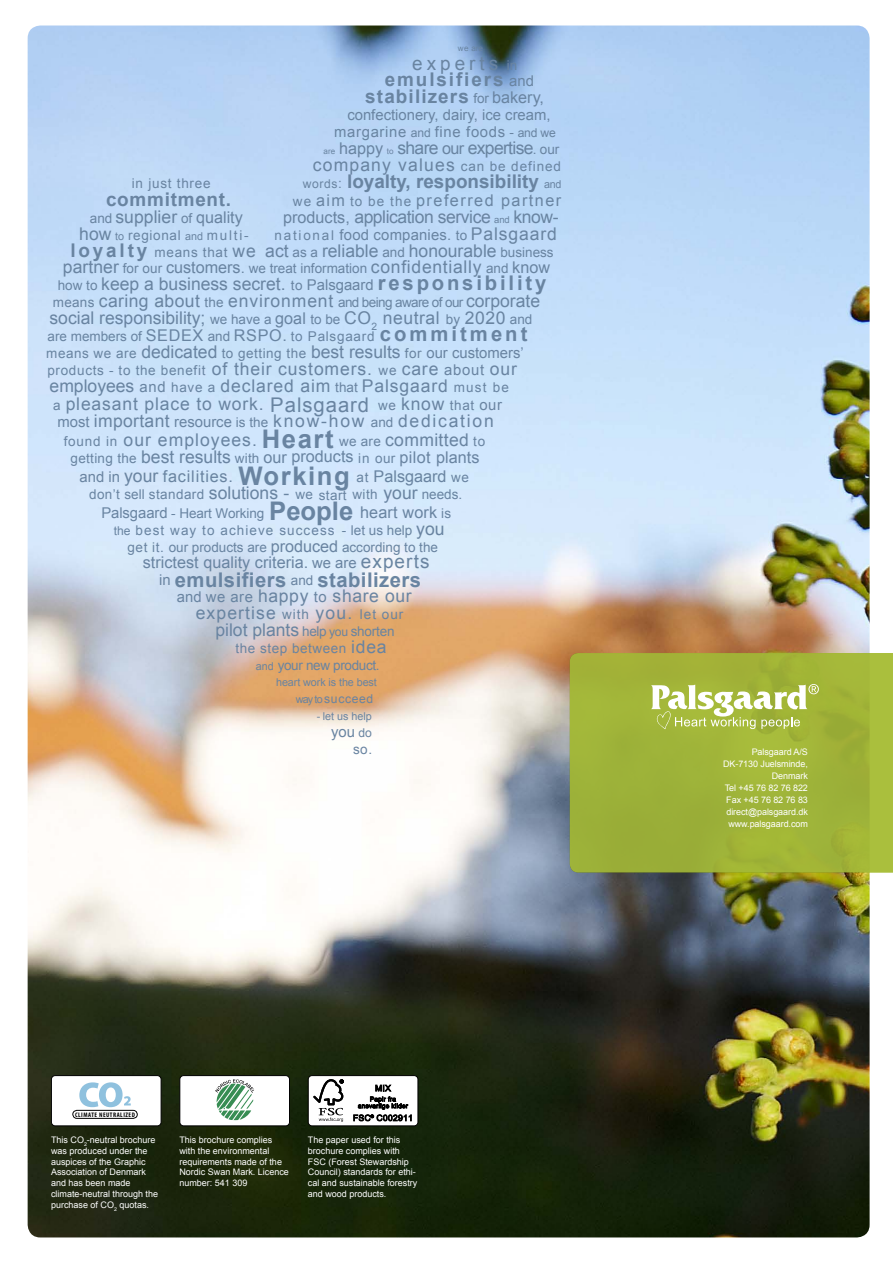
<style>
.page{position:relative;width:893px;height:1263px;background:#fff}
.page>*{position:absolute;margin:0;border:0;box-sizing:border-box;transform-origin:0 0}
.t1{font:700 20.25px "Arial";letter-spacing:.02em;color:#6984a1}
.t2{font:700 18.9px "Arial";color:#6984a1}
.t3{font:700 18.9px "Arial";letter-spacing:.06em;color:#6984a1}
.t4{font:700 18.9px "Arial";letter-spacing:.1em;color:#6984a1}
.t5{font:700 18.9px "Arial";letter-spacing:.04em;color:#6984a1}
.t6{font:18.9px "Arial";letter-spacing:.21em;color:#6984a1}
.t7{font:17.55px/16.8px "Arial";letter-spacing:.05em;color:#6984a1}
.t8{font:17.55px/17px "Arial";color:#6984a1}
.t9{font:17.55px/16.8px "Arial";letter-spacing:-.04em;color:#6984a1;text-align:center}
.t10{font:17.55px "Arial";letter-spacing:.06em;color:#6984a1}
.t11{font:17.55px "Arial";letter-spacing:-.025em;color:#6984a1}
.t12{font:17.55px "Arial";letter-spacing:.03em;color:#6984a1}
.t13{font:17.55px "Arial";letter-spacing:.065em;color:#6984a1}
.t14{font:17.55px "Arial";letter-spacing:.005em;color:#6984a1}
.t15{font:16.2px/18.9px "Arial";color:#6984a1;text-align:center}
.t16{font:16.2px "Arial";letter-spacing:.09em;color:#6984a1}
.t17{font:14.85px/16.8px "Arial";letter-spacing:.015em;color:#6984a1;text-align:center}
.t18{font:13.5px/16.8px "Arial";color:#6984a1;text-align:center}
.t19{font:13.5px/18.9px "Arial";letter-spacing:.01em;color:#6984a1;text-align:center}
.t20{font:13.5px/16.8px "Arial";letter-spacing:.03em;color:#6984a1}
.t21{font:13.5px "Arial";letter-spacing:.05em;color:#6984a1}
.t22{font:13.5px "Arial";letter-spacing:.055em;color:#6984a1}
.t23{font:12.15px "Arial";letter-spacing:.055em;color:#6984a1}
.t24{font:10.8px "Arial";letter-spacing:-.01em;color:#6984a1}
.t25{font:9px/10.8px "Arial";color:#fff}
.t26{font:8.1px "Arial";color:#6984a1}
.t27{font:700 condensed 6.6px "Myriad Pro";letter-spacing:.08em;color:#000}
.s1{font-size:13.5px}
.s2{font-weight:400;font-size:14.85px}
.s3{font-weight:400;font-size:13.5px}
.s4{font-weight:400;font-size:16.2px}
.s5{font-size:12.15px}
.s6{font-size:8.1px}
.s7{font-size:16.2px}
.s8{font-weight:400;font-size:12.15px}
.s9{font-weight:400;font-size:10.8px}
.s10{font-size:9.45px}
.s11{font-size:17.55px}
.s12{font-size:10.8px}
.s13{font-weight:700;font-size:18.9px}
.s14{font-size:14.85px}
.s15{font-weight:700;font-size:20.25px}
.s16{font-size:20.25px}
.s17{font-weight:700;font-size:25.65px}
.s18{font-size:18.9px}
</style>
<div class="page">
<img style="left:28px;top:26px;width:842px;height:1211px">
<svg style="left:570px;top:653px;width:323px;height:219px;fill:#a0b339"></svg>
<svg style="left:651px;top:684px;width:168px;height:45px"></svg>
<div style="left:51px;top:1075px;width:110px;height:51px;background:#fff;border-radius:4px"></div>
<div style="left:51px;top:1075px;width:110px;height:51px;border:1px solid #000;border-radius:4px"></div>
<svg style="left:79px;top:1082px;width:52px;height:25px"></svg>
<div style="left:72px;top:1110px;width:66px;height:9px;border:1px solid #000;border-radius:4px"></div>
<svg style="left:151px;top:1129px;width:5px;height:5px"></svg>
<div style="left:308px;top:1075px;width:110px;height:51px;background:#fff;border-radius:4px"></div>
<div style="left:308px;top:1075px;width:110px;height:51px;border:1px solid #000;border-radius:4px"></div>
<svg style="left:313px;top:1079px;width:31px;height:43px"></svg>
<svg style="left:353px;top:1084px;width:59px;height:37px"></svg>
<div style="left:180px;top:1075px;width:109px;height:51px;background:#fff;border-radius:4px"></div>
<div style="left:179px;top:1075px;width:111px;height:51px;border:1px solid #000;border-radius:4px"></div>
<svg style="left:215px;top:1079px;width:39px;height:41px"></svg>
<p class="t26" style="left:458px;top:43px;width:27px">we are</p>
<h2 class="t6" style="left:412px;top:51px;width:107px">experts <span class="s1">in</span></h2>
<h2 class="t4" style="left:385px;top:67px;width:151px">emulsifiers <span class="s2">and</span></h2>
<h2 class="t3" style="left:365px;top:84px;width:180px">stabilizers <span class="s3">for</span> <span class="s4">bakery,</span></h2>
<h3 class="t17" style="left:334px;top:107px;width:223px">confectionery, dairy, ice cream, margarine <span class="s5">and</span> fine foods <span class="s1">-</span> <span class="s5">and we</span></h3>
<h3 class="t9" style="left:313px;top:140px;width:250px"><span class="s6">are</span> <span class="s7">happy</span> <span class="s6">to</span> share <span class="s7">our</span> expertise<span class="s1">. our </span>company values <span class="s1">can be defined</span></h3>
<h3 class="t22" style="left:132px;top:175px;width:80px">in just three</h3>
<h2 class="t2" style="left:303px;top:169px;width:260px"><span class="s8">words</span><span class="s3">:</span> loyalty, responsibility <span class="s9">and</span></h2>
<h2 class="t5" style="left:106px;top:187px;width:127px">commitment.</h2>
<h3 class="t16" style="left:293px;top:190px;width:270px"><span class="s1">we</span> aim <span class="s1">to be the</span> preferred partner</h3>
<h3 class="t14" style="left:90px;top:205px;width:154px"><span class="s1">and</span> supplier <span class="s1">of</span> <span class="s7">quality</span></h3>
<h3 class="t11" style="left:283px;top:205px;width:277px"><span class="s7">products,</span> application service <span class="s10">and</span> know-</h3>
<h3 class="t21" style="left:79px;top:226px;width:171px"><span class="s11">how</span> <span class="s12">to</span> regional <span class="s12">and</span> multi-</h3>
<h3 class="t17" style="left:275px;top:226px;width:284px"><span class="s1">national</span> food companies. <span class="s1">to</span> <span class="s11">Palsgaard</span></h3>
<h3 class="t18" style="left:63px;top:244px;width:492px"><span class="s13">loyalty</span> means that <span class="s11">we act</span> as a <span class="s11">reliable</span> and <span class="s11">honourable</span> business <span class="s11">partner</span> for our <span class="s7">customers</span><span class="s14">.</span> we treat information <span class="s11">confidentially</span> and <span class="s7">know</span></h3>
<h3 class="t8" style="left:49px;top:276px;width:498px;text-indent:8px"><span class="s1">how to</span> keep a business secret. <span class="s1">to</span> <span class="s14">Palsgaard</span> <span class="s15">responsibility </span><span class="s1">means</span> caring about <span class="s1">the</span> environment <span class="s1">and being aware of our</span> corporate social responsibility; <span class="s1">we have a</span> <span class="s7">goal</span> <span class="s1">to be</span> CO<sub>2</sub> neutral <span class="s1">by</span> 2020 <span class="s1">and</span></h3>
<h3 class="t20" style="left:46px;top:328px;width:483px">are members of <span class="s7">SEDEX</span> and <span class="s7">RSPO.</span> to Palsgaard <span class="s15">commitment </span>means we are <span class="s11">dedicated</span> to getting the <span class="s11">best results</span> for <span class="s14">our customers’</span></h3>
<h3 class="t7" style="left:47px;top:360px;width:471px"><span class="s1">products - to the benefit</span> of their customers. <span class="s1">we</span> care <span class="s14">about</span> our employees <span class="s14">and</span> <span class="s1">have a</span> declared aim <span class="s1">that</span> Palsgaard <span class="s1">must be</span></h3>
<h3 class="t7" style="left:53px;top:396px;width:451px"><span class="s1">a</span> pleasant place to work. <span class="s16">Palsgaard</span> <span class="s1">we</span> know <span class="s1">that</span> <span class="s14">our most</span> important <span class="s14">resource</span> <span class="s1">is the</span> know-how <span class="s1">and</span> dedication</h3>
<h3 class="t10" style="left:64px;top:428px;width:423px"><span class="s1">found in</span> our employees. <span class="s17">Heart</span> <span class="s1">we are</span> committed <span class="s1">to</span></h3>
<h3 class="t15" style="left:71px;top:448px;width:410px"><span class="s1">getting the</span> <span class="s11">best results</span> <span class="s1">with</span> our products <span class="s1">in our</span> pilot plants <span class="s14">and in</span> <span class="s11">your</span> facilities. <span class="s17">Working</span> <span class="s1">at</span> Palsgaard <span class="s1">we</span></h3>
<h3 class="t19" style="left:89px;top:485px;width:375px">don’t sell standard <span class="s11">solutions -</span> we start with <span class="s11">your</span> needs.<br><span class="s14">Palsgaard</span> - Heart Working <span class="s17">People</span> <span class="s7">heart work</span> is</h3>
<h3 class="t18" style="left:114px;top:522px;width:332px"><span class="s5">the</span> best way to achieve success - let us help <span class="s11">you </span>get it. our products are <span class="s7">produced</span> according to the</h3>
<h3 class="t15" style="left:143px;top:553px;width:288px">strictest quality criteria. <span class="s14">we are</span> <span class="s18">experts</span></h3>
<h1 class="t1" style="left:159px;top:567px;width:263px"><span class="s2">in</span> emulsifiers <span class="s3">and</span> stabilizers</h1>
<h3 class="t12" style="left:177px;top:584px;width:236px"><span class="s14">and we are</span> happy <span class="s14">to</span> share our</h3>
<h3 class="t13" style="left:196px;top:601px;width:209px">expertise <span class="s1">with</span> you. <span class="s1">let our</span></h3>
<h3 class="t8" style="left:215px;top:621px;width:181px">pilot plants <span class="s1">help</span> <span class="s5">you</span> <span class="s1">shorten</span></h3>
<h3 class="t19" style="left:256px;top:640px;width:132px;line-height:16.8px;text-align:left;text-indent:-20px">the step between <span class="s11">idea </span><span class="s12">and</span> your new product.</h3>
<p class="t24" style="left:276px;top:676px;width:102px">heart work is the best</p>
<h3 class="t23" style="left:296px;top:691px;width:79px"><span class="s12">way to</span> succeed</h3>
<p class="t24" style="left:317px;top:709px;width:57px">- let us help</p>
<h3 class="t17" style="left:331px;top:724px;width:42px">you <span class="s5">do</span></h3>
<h3 class="t20" style="left:353px;top:741px;width:21px">so.</h3>
<p class="t27" style="left:75px;top:1110px;width:61px">CLIMATE NEUTRALIZED</p>
<p class="t25" style="left:51px;top:1134px;width:109px">This CO<sub>2</sub>-neutral brochure was produced under the auspices of the Graphic<br>Association of Denmark and has been made climate-neutral through the purchase of CO<sub>2</sub> quotas.</p>
<p class="t25" style="left:179px;top:1134px;width:111px">This brochure complies with the environmental requirements made of the<br>Nordic Swan Mark. Licence number: 541 309</p>
<p class="t25" style="left:308px;top:1134px;width:111px">The paper used for this brochure complies with<br>FSC (Forest Stewardship<br>Council) standards for ethi&shy;cal and sustainable forestry and wood products.</p>
<p class="t25" style="left:723px;top:745px;width:86px;line-height:12px;text-align:right">Palsgaard A/S<br>DK-7130 Juelsminde,<br>Denmark<br>Tel +45 76 82 76 822<br>Fax +45 76 82 76 83 direct@palsgaard.dk www.palsgaard.com</p>
</div>
